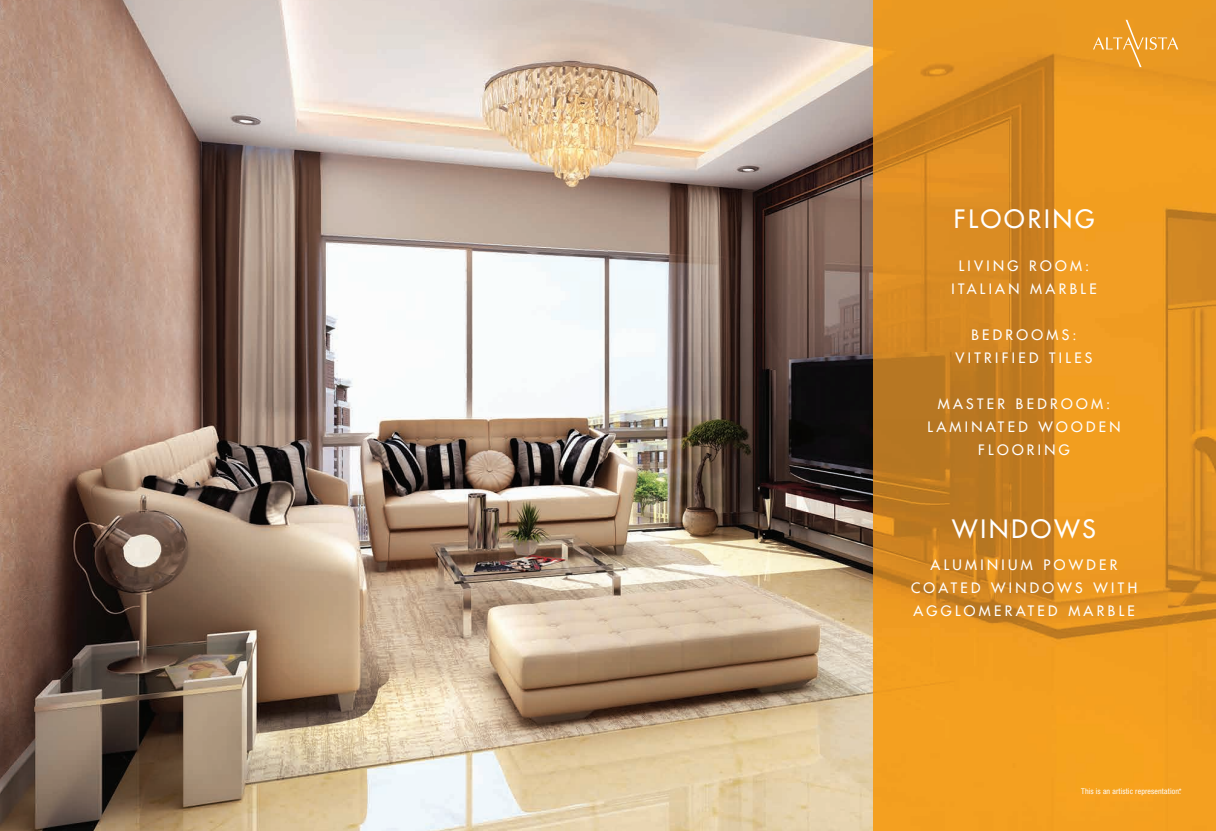
<style>
.page{position:relative;width:1216px;height:831px;background:#fff}
.page>*{position:absolute;margin:0;border:0;box-sizing:border-box;transform-origin:0 0}
.t1{font:24.68px "Futura LT";letter-spacing:.12em;color:#fff}
.t2{font:14px/23px "Futura LT";letter-spacing:.24em;color:#fff;text-align:center}
.t3{font:condensed 7.88px "Helvetica Neue LT Std";letter-spacing:.015em;color:#fff}
</style>
<div class="page">
<img style="left:0;top:0;width:1215px;height:831px">
<svg style="left:1092px;top:20px;width:86px;height:47px;background:#eba031"></svg>
<h1 class="t1" style="left:953px;top:203px;width:142px">FLOORING</h1>
<p class="t2" style="left:951px;top:254px;width:147px">LIVING ROOM:<br>ITALIAN MARBLE</p>
<p class="t2" style="left:955px;top:323px;width:138px">BEDROOMS:<br>VITRIFIED TILES</p>
<p class="t2" style="left:927px;top:392px;width:194px">MASTER BEDROOM:<br>LAMINATED WOODEN<br>FLOORING</p>
<h1 class="t1" style="left:952px;top:513px;width:145px">WINDOWS</h1>
<p class="t2" style="left:911px;top:553px;width:228px">ALUMINIUM POWDER<br>COATED WINDOWS WITH<br>AGGLOMERATED MARBLE</p>
<p class="t3" style="left:1081px;top:786px;width:102px">This is an artistic representation*.</p>
</div>
